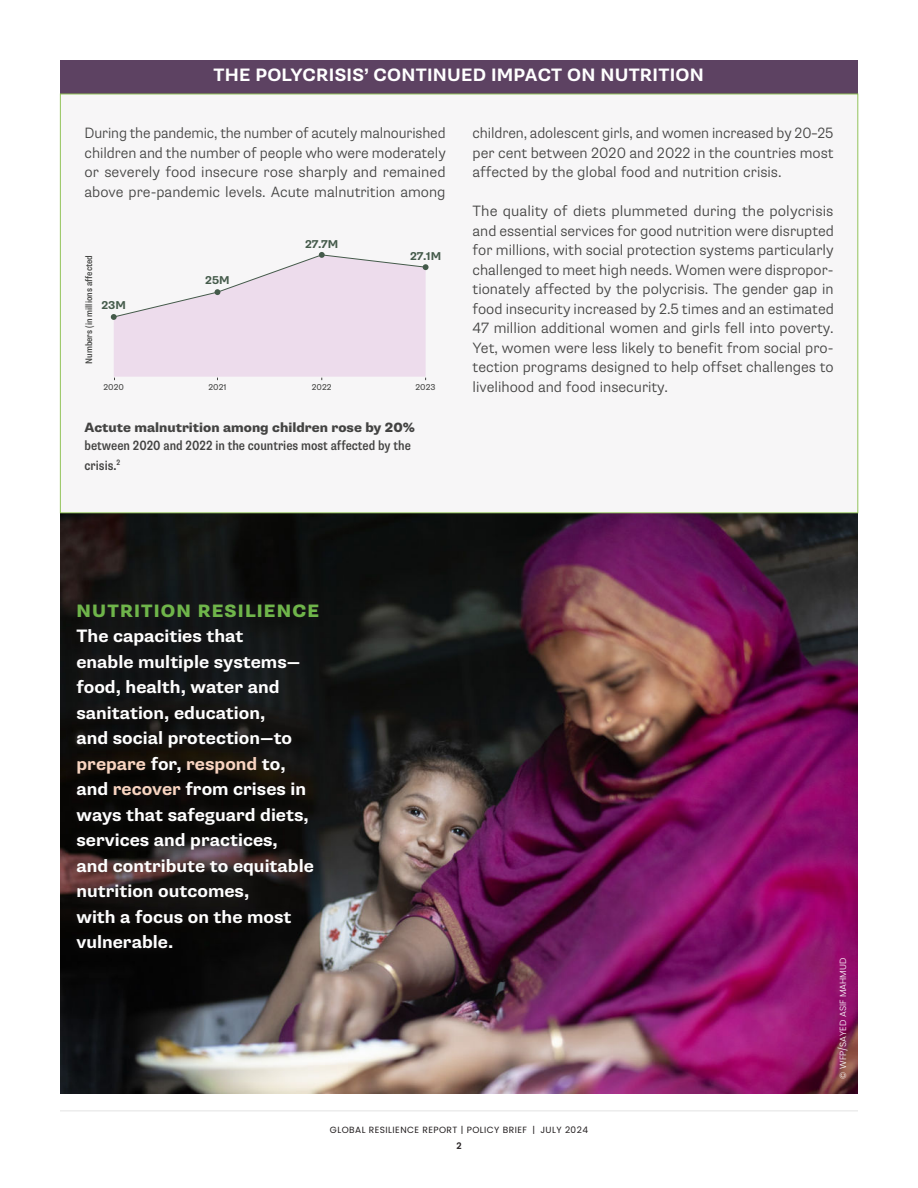
<style>
.page{position:relative;width:918px;height:1188px;background:#fff}
.page>*{position:absolute;margin:0;border:0;box-sizing:border-box;transform-origin:0 0}
.t1{font:700 18px/25.5px "Supria Sans";color:#fff}
.t2{font:800 18px "Supria Sans";letter-spacing:.065em;color:#6fb54a}
.t3{font:300 15px/19.5px "Supria Sans";color:#434342;text-align:justify}
.t4{font:500 condensed 13.5px/19.5px "Supria Sans";color:#434342}
.t5{font:800 13.5px "Supria Sans";color:#434342}
.t6{font:700 11.4px "Supria Sans";color:#445a4a}
.t7{font:500 condensed 9.45px "Supria Sans";color:#444543}
.t8{font:9px "Poppins";letter-spacing:.05em;color:#231f20}
.t9{font:300 9px "Poppins";color:#fff}
.t10{font:600 9px "Poppins";color:#231f20}
.t11{font:8.55px "Supria Sans";color:#444543}
.s1{color:#f9d5c1}
</style>
<div class="page">
<hr style="left:60px;top:1110px;width:798px;height:2px;background:#ededed">
<img style="left:60px;top:513px;width:798px;height:581px">
<div style="left:68px;top:594px;width:260px;height:363px;background:#231f20;opacity:.75"></div>
<div style="left:60px;top:60px;width:798px;height:34px;background:#77815e"></div>
<div style="left:60px;top:60px;width:798px;height:33px;background:#5d4262"></div>
<div style="left:60px;top:94px;width:798px;height:419px;background:#f7f6f7"></div>
<svg style="left:111px;top:252px;width:318px;height:128px"></svg>
<p class="t1" style="left:214px;top:64px;width:492px">THE POLYCRISIS’ CONTINUED IMPACT ON NUTRITION</p>
<p class="t3" style="left:85px;top:124px;width:363px">During the pandemic, the number of acutely malnourished children and the number of people who were moderately or severely food insecure rose sharply and remained above pre-pandemic levels. Acute malnutrition among</p>
<p class="t3" style="left:473px;top:124px;width:363px">children, adolescent girls, and women increased by 20–25 per cent between 2020 and 2022 in the countries most affected by the global food and nutrition crisis.</p>
<p class="t3" style="left:473px;top:202px;width:363px">The quality of diets plummeted during the polycrisis and essential services for good nutrition were disrupted for millions, with social protection systems particularly challenged to meet high needs. Women were dispropor&shy;tionately affected by the polycrisis. The gender gap in food insecurity increased by 2.5 times and an estimated 47 million additional women and girls fell into poverty.<br>Yet, women were less likely to benefit from social pro&shy;tection programs designed to help offset challenges to</p>
<p class="t11" style="left:103px;top:382px;width:22px">2020</p>
<p class="t11" style="left:208px;top:382px;width:20px">2021</p>
<p class="t11" style="left:312px;top:382px;width:21px">2022</p>
<p class="t11" style="left:416px;top:382px;width:22px">2023</p>
<p class="t3" style="left:473px;top:378px;width:197px">livelihood and food insecurity.</p>
<p class="t6" style="left:305px;top:240px;width:35px">27.7M</p>
<p class="t6" style="left:410px;top:252px;width:33px">27.1M</p>
<p class="t7" style="left:85px;top:364px;width:110px;rotate:-90deg">Numbers (in millions affected</p>
<p class="t6" style="left:205px;top:276px;width:26px">25M</p>
<p class="t6" style="left:101px;top:301px;width:26px">23M</p>
<p class="t5" style="left:85px;top:422px;width:332px">Actute malnutrition among children rose by 20%</p>
<p class="t4" style="left:85px;top:437px;width:328px">between 2020 and 2022 in the countries most affected by the crisis.<sup>2</sup></p>
<p class="t2" style="left:77px;top:603px;width:244px">NUTRITION RESILIENCE</p>
<p class="t1" style="left:76px;top:625px;width:239px">The capacities that<br>enable multiple systems— food, health, water and sanitation, education,<br>and social protection—to <span class="s1">prepare</span> for, <span class="s1">respond</span> to, and <span class="s1">recover</span> from crises in ways that safeguard diets, services and practices, and contribute to equitable nutrition outcomes,<br>with a focus on the most vulnerable.</p>
<p class="t8" style="left:330px;top:1125px;width:260px">GLOBAL RESILIENCE REPORT | POLICY BRIEF | JULY 2024</p>
<p class="t10" style="left:456px;top:1141px;width:7px">2</p>
<p class="t9" style="left:838px;top:1078px;width:122px;rotate:-90deg">© WFP/SAYED ASIF MAHMUD</p>
</div>
